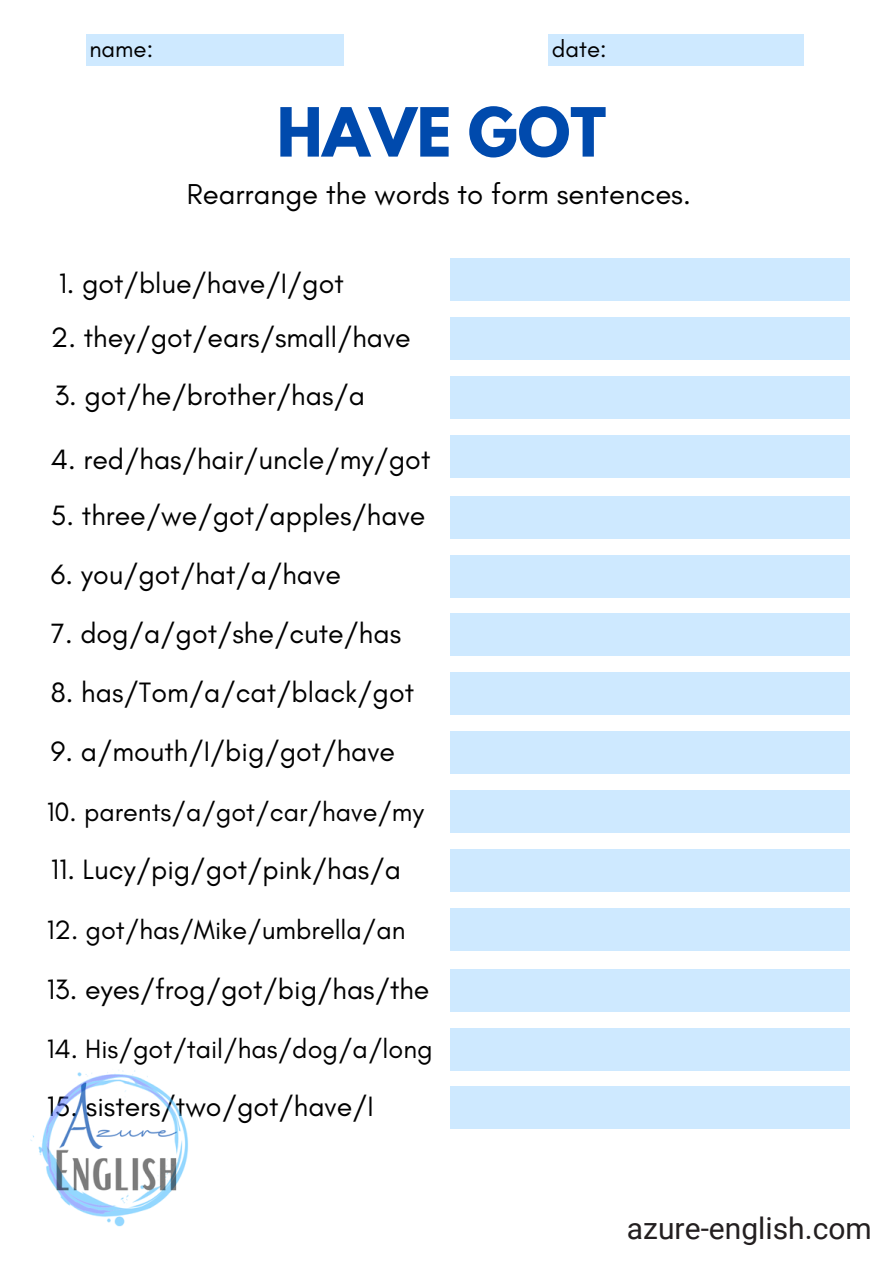
<style>
.page{position:relative;width:894px;height:1264px;background:#fff}
.page>*{position:absolute;margin:0;border:0;box-sizing:border-box;transform-origin:0 0}
.t1{font:700 60px "League Spartan";color:#004aad}
.t2{font:30px "Roboto";color:#231f20}
.t3{font:29.25px "Glacial Indifference";color:#000}
.t4{font:28.5px "Glacial Indifference";color:#000}
.t5{font:27px "Glacial Indifference";color:#000}
.t6{font:24px "Glacial Indifference";color:#000}
</style>
<div class="page">
<div style="left:86px;top:35px;width:258px;height:31px;background:#cee9ff"></div>
<div style="left:548px;top:35px;width:255px;height:31px;background:#cee9ff"></div>
<div style="left:449px;top:258px;width:400px;height:42px;background:#cee9ff"></div>
<div style="left:449px;top:317px;width:400px;height:42px;background:#cee9ff"></div>
<div style="left:449px;top:376px;width:400px;height:42px;background:#cee9ff"></div>
<div style="left:449px;top:435px;width:400px;height:42px;background:#cee9ff"></div>
<div style="left:449px;top:496px;width:400px;height:42px;background:#cee9ff"></div>
<div style="left:449px;top:555px;width:400px;height:42px;background:#cee9ff"></div>
<div style="left:449px;top:613px;width:400px;height:43px;background:#cee9ff"></div>
<div style="left:449px;top:672px;width:400px;height:43px;background:#cee9ff"></div>
<div style="left:449px;top:731px;width:400px;height:42px;background:#cee9ff"></div>
<div style="left:449px;top:790px;width:400px;height:42px;background:#cee9ff"></div>
<div style="left:449px;top:849px;width:400px;height:42px;background:#cee9ff"></div>
<div style="left:449px;top:908px;width:400px;height:42px;background:#cee9ff"></div>
<div style="left:449px;top:969px;width:400px;height:42px;background:#cee9ff"></div>
<div style="left:449px;top:1028px;width:400px;height:42px;background:#cee9ff"></div>
<div style="left:449px;top:1086px;width:400px;height:43px;background:#cee9ff"></div>
<img style="left:30px;top:1070px;width:158px;height:157px">
<h1 class="t6" style="left:89px;top:35px;width:65px">name:</h1>
<h2 class="t6" style="left:551px;top:35px;width:56px">date:</h2>
<p class="t1" style="left:277px;top:103px;width:331px">HAVE GOT</p>
<p class="t3" style="left:187px;top:176px;width:505px">Rearrange the words to form sentences.</p>
<h2 class="t4" style="left:59px;top:266px;width:286px">1. got/blue/have/I/got</h2>
<h3 class="t4" style="left:51px;top:320px;width:361px">2. they/got/ears/small/have</h3>
<h2 class="t4" style="left:54px;top:378px;width:312px">3. got/he/brother/has/a</h2>
<h3 class="t4" style="left:51px;top:442px;width:381px">4. red/has/hair/uncle/my/got</h3>
<h2 class="t4" style="left:51px;top:498px;width:376px">5. three/we/got/apples/have</h2>
<h3 class="t4" style="left:51px;top:557px;width:291px">6. you/got/hat/a/have</h3>
<h2 class="t4" style="left:51px;top:616px;width:351px">7. dog/a/got/she/cute/has</h2>
<h3 class="t4" style="left:51px;top:675px;width:364px">8. has/Tom/a/cat/black/got</h3>
<h2 class="t4" style="left:51px;top:733px;width:345px">9. a/mouth/I/big/got/have</h2>
<h3 class="t5" style="left:47px;top:795px;width:379px">10. parents/a/got/car/have/my</h3>
<h2 class="t4" style="left:51px;top:851px;width:351px">11. Lucy/pig/got/pink/has/a</h2>
<h2 class="t5" style="left:47px;top:913px;width:360px">12. got/has/Mike/umbrella/an</h2>
<h3 class="t4" style="left:47px;top:971px;width:384px">13. eyes/frog/got/big/has/the</h3>
<p class="t5" style="left:47px;top:1032px;width:387px">14. His/got/tail/has/dog/a/long</p>
<h2 class="t4" style="left:47px;top:1089px;width:328px">15. sisters/two/got/have/I</h2>
<p class="t2" style="left:626px;top:1211px;width:246px">azure-english.com</p>
</div>
